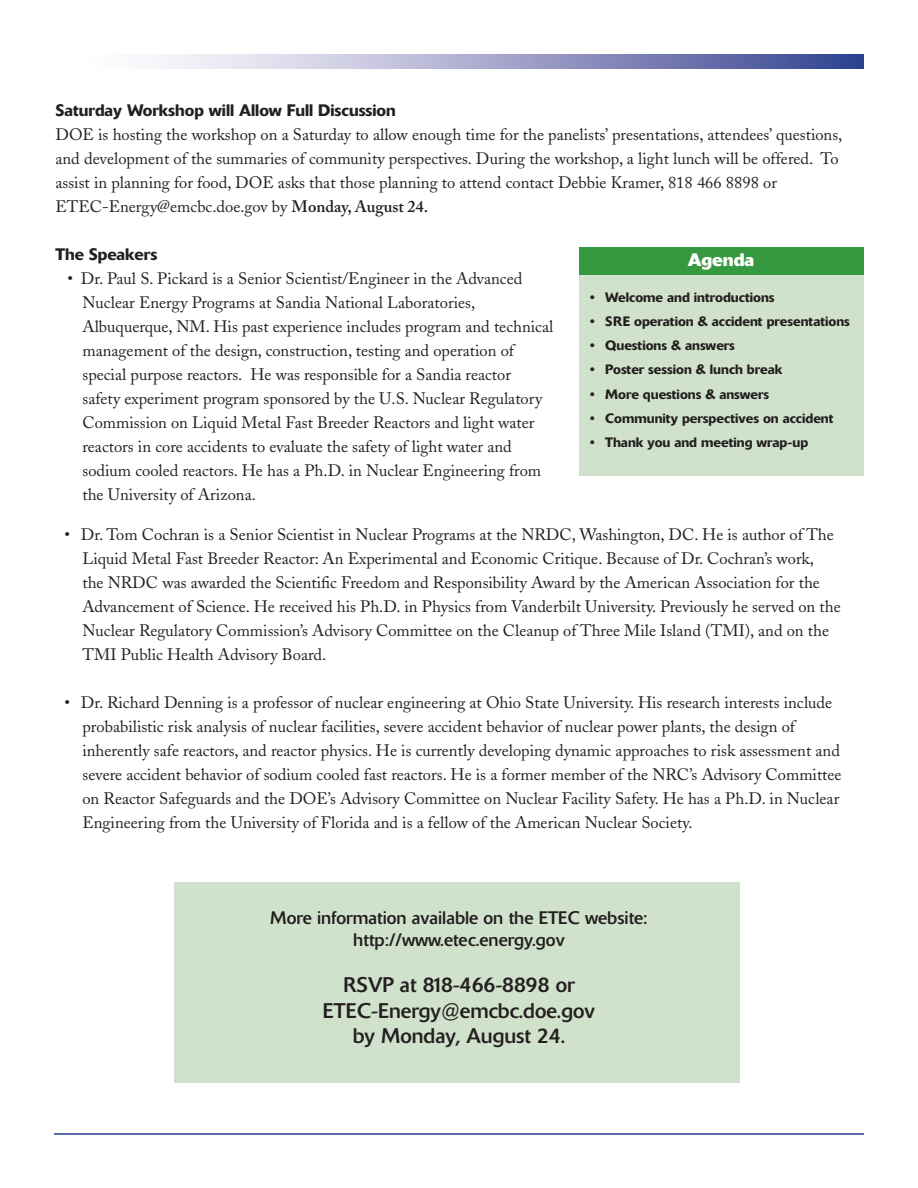
<style>
.page{position:relative;width:918px;height:1188px;background:#fff}
.page>*{position:absolute;margin:0;border:0;box-sizing:border-box;transform-origin:0 0}
.t1{font:21px/25.2px "Delta";color:#231f20;text-align:center}
.t2{font:18px/21.6px "Delta";color:#231f20;text-align:center}
.t3{font:700 18px "Delta";color:#fff}
.t4{font:16.5px/24px "Adobe Caslon";color:#231f20}
.t5{font:500 16.5px "Delta";color:#231f20}
.t6{font:500 13.5px "Delta";color:#231f20}
.s1{font-weight:600}
</style>
<div class="page">
<div style="left:579px;top:248px;width:285px;height:27px;background:#36983f"></div>
<div style="left:579px;top:275px;width:285px;height:200px;background:#d1e2cc"></div>
<hr style="left:54px;top:1133px;width:810px;height:2px;background:#25408f">
<div style="left:175px;top:882px;width:565px;height:200px;background:#d1e2cc"></div>
<svg style="left:159px;top:54px;width:705px;height:14px;background:#9da0c8"></svg>
<p class="t5" style="left:56px;top:100px;width:342px">Saturday Workshop will Allow Full Discussion</p>
<p class="t4" style="left:56px;top:122px;width:788px">DOE is hosting the workshop on a Saturday to allow enough time for the panelists’ presentations, attendees’ questions, and development of the summaries of community perspectives. During the workshop, a light lunch will be offered. To assist in planning for food, DOE asks that those planning to attend contact Debbie Kramer, 818 466 8898 or ETEC-Energy@emcbc.doe.gov by <span class="s1">Monday, August 24.</span></p>
<p class="t5" style="left:56px;top:244px;width:103px">The Speakers</p>
<p class="t4" style="left:82px;top:266px;width:473px;text-indent:-15px">• Dr. Paul S. Pickard is a Senior Scientist/Engineer in the Advanced Nuclear Energy Programs at Sandia National Laboratories, Albuquerque, NM. His past experience includes program and technical management of the design, construction, testing and operation of special purpose reactors. He was responsible for a Sandia reactor<br>safety experiment program sponsored by the U.S. Nuclear Regulatory Commission on Liquid Metal Fast Breeder Reactors and light water reactors in core accidents to evaluate the safety of light water and sodium cooled reactors. He has a Ph.D. in Nuclear Engineering from the University of Arizona.</p>
<p class="t4" style="left:82px;top:523px;width:760px;text-indent:-18px">• Dr. Tom Cochran is a Senior Scientist in Nuclear Programs at the NRDC, Washington, DC. He is author of The Liquid Metal Fast Breeder Reactor: An Experimental and Economic Critique. Because of Dr. Cochran’s work,<br>the NRDC was awarded the Scientific Freedom and Responsibility Award by the American Association for the Advancement of Science. He received his Ph.D. in Physics from Vanderbilt University. Previously he served on the Nuclear Regulatory Commission’s Advisory Committee on the Cleanup of Three Mile Island (TMI), and on the TMI Public Health Advisory Board.</p>
<p class="t4" style="left:82px;top:691px;width:761px;text-indent:-18px">• Dr. Richard Denning is a professor of nuclear engineering at Ohio State University. His research interests include probabilistic risk analysis of nuclear facilities, severe accident behavior of nuclear power plants, the design of inherently safe reactors, and reactor physics. He is currently developing dynamic approaches to risk assessment and severe accident behavior of sodium cooled fast reactors. He is a former member of the NRC’s Advisory Committee on Reactor Safeguards and the DOE’s Advisory Committee on Nuclear Facility Safety. He has a Ph.D. in Nuclear Engineering from the University of Florida and is a fellow of the American Nuclear Society.</p>
<p class="t3" style="left:688px;top:249px;width:68px">Agenda</p>
<p class="t6" style="left:590px;top:289px;width:186px">• Welcome and introductions</p>
<p class="t6" style="left:590px;top:313px;width:261px">• SRE operation &amp; accident presentations</p>
<p class="t6" style="left:590px;top:337px;width:146px">• Questions &amp; answers</p>
<p class="t6" style="left:590px;top:362px;width:194px">• Poster session &amp; lunch break</p>
<p class="t6" style="left:590px;top:386px;width:180px">• More questions &amp; answers</p>
<p class="t6" style="left:590px;top:410px;width:245px">• Community perspectives on accident</p>
<p class="t6" style="left:590px;top:434px;width:220px">• Thank you and meeting wrap-up</p>
<p class="t2" style="left:270px;top:907px;width:379px">More information available on the ETEC website: http://www.etec.energy.gov</p>
<p class="t1" style="left:323px;top:973px;width:274px">RSVP at 818-466-8898 or<br>ETEC-Energy@emcbc.doe.gov by Monday, August 24.</p>
</div>
